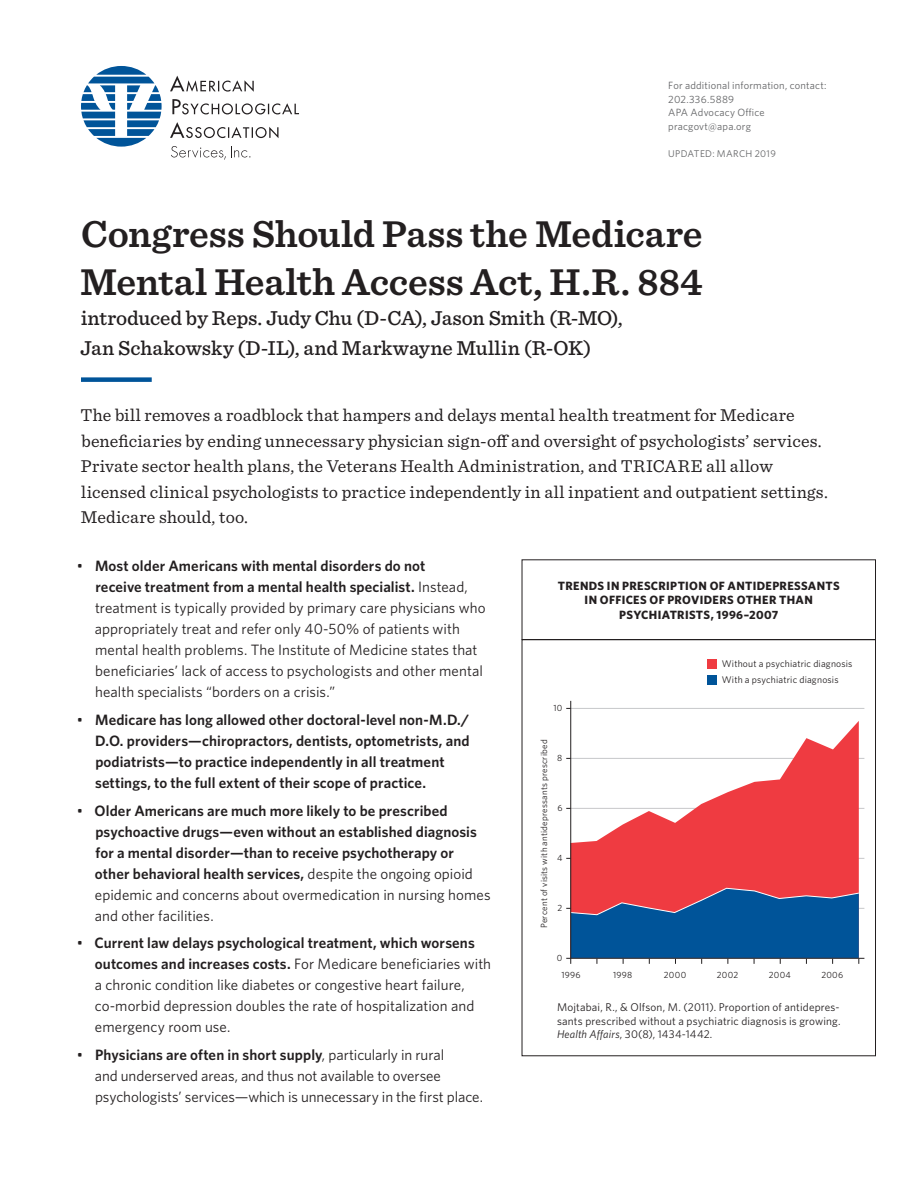
<style>
.page{position:relative;width:918px;height:1188px;background:#fff}
.page>*{position:absolute;margin:0;border:0;box-sizing:border-box;transform-origin:0 0}
.t1{font:600 39px/48px "Sentinel";letter-spacing:-.005em;color:#231f20}
.t2{font:500 21px/30px "Sentinel";color:#231f20}
.t3{font:18px/25.5px "Sentinel";letter-spacing:.01em;color:#231f20}
.t4{font:15px/21px "Whitney";color:#231f20}
.t5{font:600 15px/21px "Whitney";letter-spacing:.005em;color:#231f20}
.t6{font:700 12px/14.4px "Whitney";letter-spacing:.03em;color:#231f20;text-align:center}
.t7{font:11.25px/13.5px "Whitney";letter-spacing:.015em;color:#231f20;text-align:justify}
.t8{font:10.5px/13.5px "Whitney";letter-spacing:.02em;color:#636466}
.t9{font:9.75px "Whitney";letter-spacing:.03em;color:#636466}
.t10{font:9.6px/16px "Whitney";letter-spacing:.02em;color:#231f20}
.t11{font:9px "Whitney";letter-spacing:.025em;color:#231f20}
.s1{font-weight:600}
.s2{font-weight:400}
.s3{font-style:italic}
</style>
<div class="page">
<svg style="left:170px;top:122px;width:109px;height:16px"></svg>
<svg style="left:172px;top:99px;width:127px;height:15px"></svg>
<svg style="left:170px;top:76px;width:84px;height:16px"></svg>
<svg style="left:171px;top:146px;width:79px;height:14px"></svg>
<svg style="left:81px;top:66px;width:81px;height:81px"></svg>
<div style="left:81px;top:377px;width:71px;height:5px;background:#005499"></div>
<div style="left:522px;top:559px;width:354px;height:81px;border:1px solid #231f20"></div>
<div style="left:707px;top:659px;width:10px;height:10px;background:#ef3b41"></div>
<div style="left:707px;top:675px;width:10px;height:10px;background:#005499"></div>
<hr style="left:571px;top:908px;width:293px;height:1px;background:#c7c8ca">
<hr style="left:571px;top:858px;width:293px;height:1px;background:#c7c8ca">
<hr style="left:571px;top:808px;width:293px;height:1px;background:#c7c8ca">
<hr style="left:571px;top:758px;width:293px;height:1px;background:#c7c8ca">
<hr style="left:571px;top:708px;width:293px;height:1px;background:#c7c8ca">
<svg style="left:571px;top:721px;width:288px;height:167px;fill:#ef3b41"></svg>
<svg style="left:566px;top:888px;width:294px;height:76px;background:#3f5f93"></svg>
<hr style="left:570px;top:701px;width:1px;height:263px;background:#231f20">
<hr style="left:566px;top:958px;width:298px;height:1px;background:#231f20">
<p class="t8" style="left:668px;top:79px;width:160px">For additional information, contact:<br>202.336.5889<br>APA Advocacy Office pracgovt@apa.org</p>
<p class="t9" style="left:668px;top:147px;width:109px">UPDATED: MARCH 2019</p>
<h1 class="t1" style="left:80px;top:208px;width:624px">Congress Should Pass the Medicare<br>Mental Health Access Act, H.R. 884</h1>
<h2 class="t2" style="left:80px;top:302px;width:544px">introduced by Reps. Judy Chu (D-CA), Jason Smith (R-MO),<br>Jan Schakowsky (D-IL), and Markwayne Mullin (R-OK)</h2>
<p class="t3" style="left:80px;top:401px;width:749px">The bill removes a roadblock that hampers and delays mental health treatment for Medicare beneficiaries by ending unnecessary physician sign-off and oversight of psychologists’ services.<br>Private sector health plans, the Veterans Health Administration, and TRICARE all allow licensed clinical psychologists to practice independently in all inpatient and outpatient settings.<br>Medicare should, too.</p>
<p class="t4" style="left:95px;top:555px;width:392px;text-indent:-18px">• <span class="s1">Most older Americans with mental disorders do not<br>receive treatment from a mental health specialist.</span> Instead, treatment is typically provided by primary care physicians who appropriately treat and refer only 40-50% of patients with mental health problems. The Institute of Medicine states that beneficiaries’ lack of access to psychologists and other mental health specialists “borders on a crisis.”</p>
<p class="t5" style="left:95px;top:709px;width:376px;text-indent:-18px"><span class="s2">•</span> Medicare has long allowed other doctoral-level non-M.D./ D.O. providers—chiropractors, dentists, optometrists, and podiatrists—to practice independently in all treatment settings, to the full extent of their scope of practice.</p>
<p class="t5" style="left:95px;top:800px;width:397px;text-indent:-18px"><span class="s2">•</span> Older Americans are much more likely to be prescribed psychoactive drugs—even without an established diagnosis for a mental disorder—than to receive psychotherapy or other behavioral health services, <span class="s2">despite the ongoing opioid epidemic and concerns about overmedication in nursing homes and other facilities.</span></p>
<p class="t4" style="left:95px;top:932px;width:398px;text-indent:-18px">• <span class="s1">Current law delays psychological treatment, which worsens outcomes and increases costs.</span> For Medicare beneficiaries with a chronic condition like diabetes or congestive heart failure, co-morbid depression doubles the rate of hospitalization and emergency room use.</p>
<p class="t4" style="left:95px;top:1044px;width:390px;text-indent:-18px">• <span class="s1">Physicians are often in short supply</span>, particularly in rural<br>and underserved areas, and thus not available to oversee psychologists’ services—which is unnecessary in the first place.</p>
<p class="t6" style="left:558px;top:578px;width:283px">TRENDS IN PRESCRIPTION OF ANTIDEPRESSANTS<br>IN OFFICES OF PROVIDERS OTHER THAN<br>PSYCHIATRISTS, 1996–2007</p>
<p class="t10" style="left:722px;top:656px;width:132px">Without a psychiatric diagnosis<br>With a psychiatric diagnosis</p>
<p class="t11" style="left:553px;top:702px;width:10px">10</p>
<p class="t11" style="left:538px;top:928px;width:190px;rotate:-90deg">Percent of visits with antidepressants prescribed</p>
<p class="t11" style="left:557px;top:752px;width:7px">8</p>
<p class="t11" style="left:557px;top:802px;width:7px">6</p>
<p class="t11" style="left:557px;top:852px;width:7px">4</p>
<p class="t11" style="left:558px;top:901px;width:6px">2</p>
<p class="t11" style="left:557px;top:951px;width:7px">0</p>
<p class="t11" style="left:561px;top:969px;width:21px">1996</p>
<p class="t11" style="left:613px;top:969px;width:21px">1998</p>
<p class="t11" style="left:664px;top:969px;width:24px">2000</p>
<p class="t11" style="left:717px;top:969px;width:23px">2002</p>
<p class="t11" style="left:769px;top:969px;width:24px">2004</p>
<p class="t11" style="left:821px;top:969px;width:23px">2006</p>
<p class="t7" style="left:557px;top:1000px;width:285px">Mojtabai, R., &amp; Olfson, M. (2011). Proportion of antidepres&shy;sants prescribed without a psychiatric diagnosis is growing.<br><span class="s3">Health Affairs</span>, 30(8), 1434-1442.</p>
</div>
